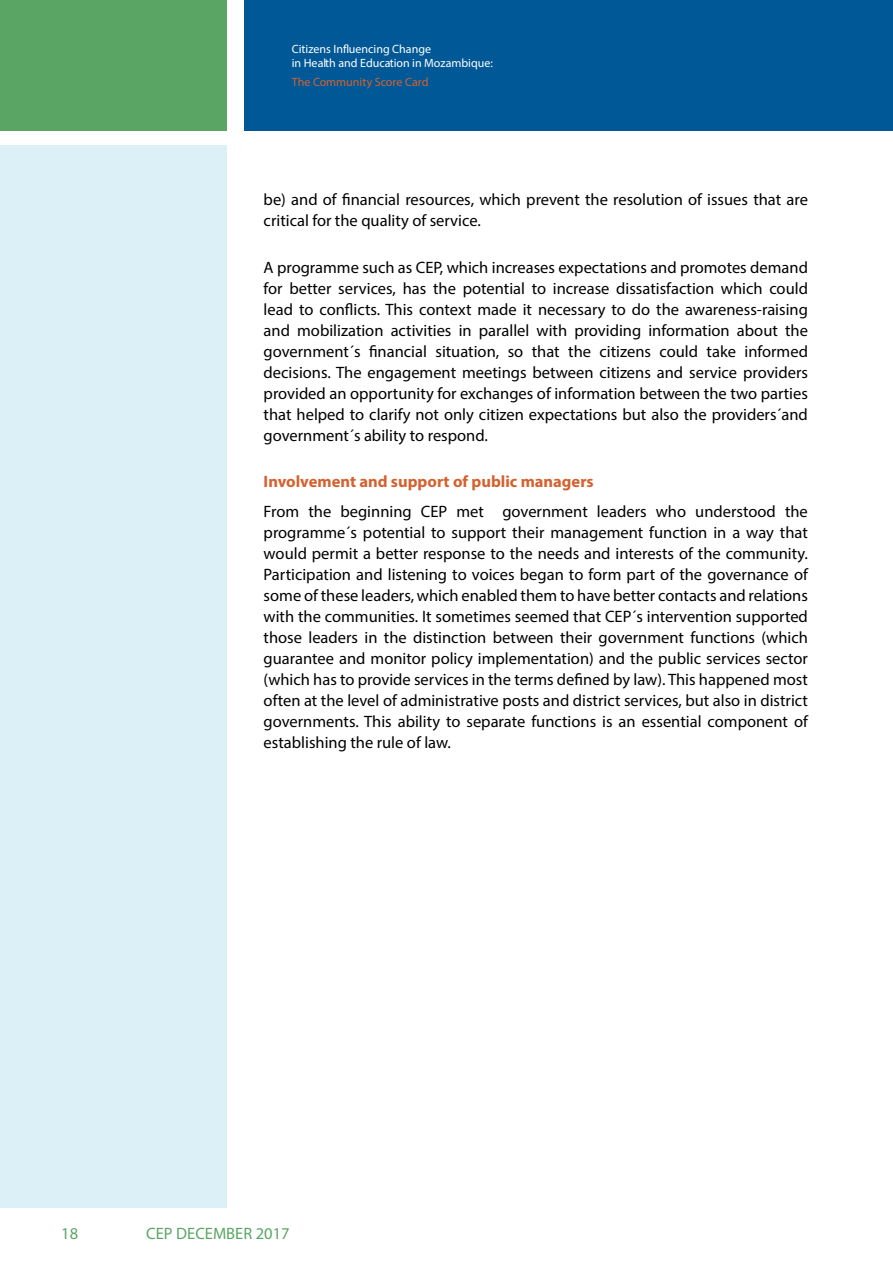
<style>
.page{position:relative;width:893px;height:1263px;background:#fff}
.page>*{position:absolute;margin:0;border:0;box-sizing:border-box;transform-origin:0 0}
.t1{font:16.5px/21px "Myriad Pro";color:#000;text-align:justify}
.t2{font:700 16.5px "Myriad Pro";color:#d46230}
.t3{font:16.5px "Myriad Pro";color:#5ba564}
.t4{font:12px/14.4px "Myriad Pro";color:#fff}
.t5{font:12px "Myriad Pro";color:#d46230}
</style>
<div class="page">
<div style="left:0;top:0;width:226px;height:131px;background:#5ba564"></div>
<div style="left:0;top:145px;width:226px;height:1063px;background:#dbf1f7"></div>
<div style="left:244px;top:0;width:649px;height:131px;background:#015896"></div>
<p class="t4" style="left:292px;top:41px;width:203px">Citizens Influencing Change<br>in Health and Education in Mozambique:</p>
<p class="t5" style="left:292px;top:74px;width:138px">The Community Score Card</p>
<p class="t1" style="left:264px;top:189px;width:546px">be) and of financial resources, which prevent the resolution of issues that are critical for the quality of service.</p>
<p class="t1" style="left:264px;top:256px;width:546px">A programme such as CEP, which increases expectations and promotes demand for better services, has the potential to increase dissatisfaction which could lead to conflicts. This context made it necessary to do the awareness-raising and mobilization activities in parallel with providing information about the government´s financial situation, so that the citizens could take informed decisions. The engagement meetings between citizens and service providers provided an opportunity for exchanges of information between the two parties that helped to clarify not only citizen expectations but also the providers´and government´s ability to respond.</p>
<p class="t2" style="left:264px;top:471px;width:332px">Involvement and support of public managers</p>
<p class="t1" style="left:264px;top:500px;width:546px">From the beginning CEP met government leaders who understood the programme´s potential to support their management function in a way that would permit a better response to the needs and interests of the community.<br>Participation and listening to voices began to form part of the governance of some of these leaders, which enabled them to have better contacts and relations with the communities. It sometimes seemed that CEP´s intervention supported those leaders in the distinction between their government functions (which guarantee and monitor policy implementation) and the public services sector (which has to provide services in the terms defined by law). This happened most often at the level of administrative posts and district services, but also in district governments. This ability to separate functions is an essential component of establishing the rule of law.</p>
<p class="t3" style="left:61px;top:1223px;width:18px">18</p>
<p class="t3" style="left:146px;top:1223px;width:145px">CEP DECEMBER 2017</p>
</div>
